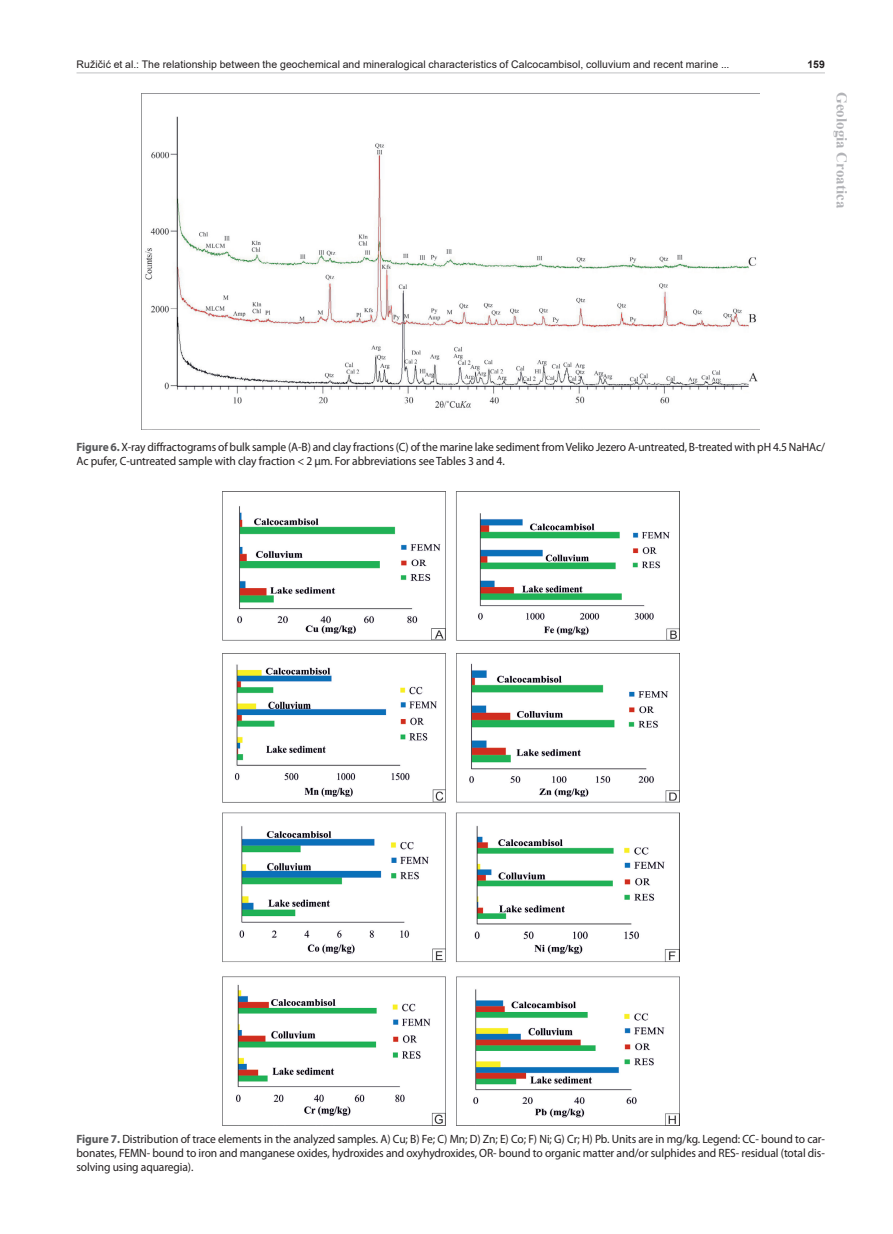
<style>
.page{position:relative;width:893px;height:1234px;background:#fff}
.page>*{position:absolute;margin:0;border:0;box-sizing:border-box;transform-origin:0 0}
.t1{font:700 15px "Times New Roman";color:#b2b3b7}
.t2{font:12px/14.1px "Myriad Pro";letter-spacing:-.01em;color:#231f20;scale:.96 1}
.t3{font:10.5px "Arial";letter-spacing:.005em;color:#231f20}
.t4{font:700 10.5px "Arial";color:#231f20}
.s1{font-weight:700;color:#57585a}
</style>
<div class="page">
<hr style="left:77px;top:72px;width:748px;height:1px;background:#c7c8ca">
<img style="left:145px;top:116px;width:613px;height:292px">
<img style="left:222px;top:491px;width:457px;height:634px">
<p class="t3" style="left:77px;top:57px;width:654px">Ružičić et al.: The relationship between the geochemical and mineralogical characteristics of Calcocambisol, colluvium and recent marine ...</p>
<p class="t4" style="left:807px;top:57px;width:19px">159</p>
<p class="t1" style="left:853px;top:92px;width:118px;rotate:90deg">Geologia Croatica</p>
<p class="t2" style="left:77px;top:440px;width:781px"><span class="s1">Figure 6.</span> X-ray diffractograms of bulk sample (A-B) and clay fractions (C) of the marine lake sediment from Veliko Jezero A-untreated, B-treated with pH 4.5 NaHAc/<br>Ac pufer, C-untreated sample with clay fraction &lt; 2 µm. For abbreviations see Tables 3 and 4.</p>
<p class="t2" style="left:77px;top:1131px;width:781px;text-align:justify"><span class="s1">Figure 7.</span> Distribution of trace elements in the analyzed samples. A) Cu; B) Fe; C) Mn; D) Zn; E) Co; F) Ni; G) Cr; H) Pb. Units are in mg/kg. Legend: CC- bound to car&shy;bonates, FEMN- bound to iron and manganese oxides, hydroxides and oxyhydroxides, OR- bound to organic matter and/or sulphides and RES- residual (total dis&shy;solving using aquaregia).</p>
</div>
